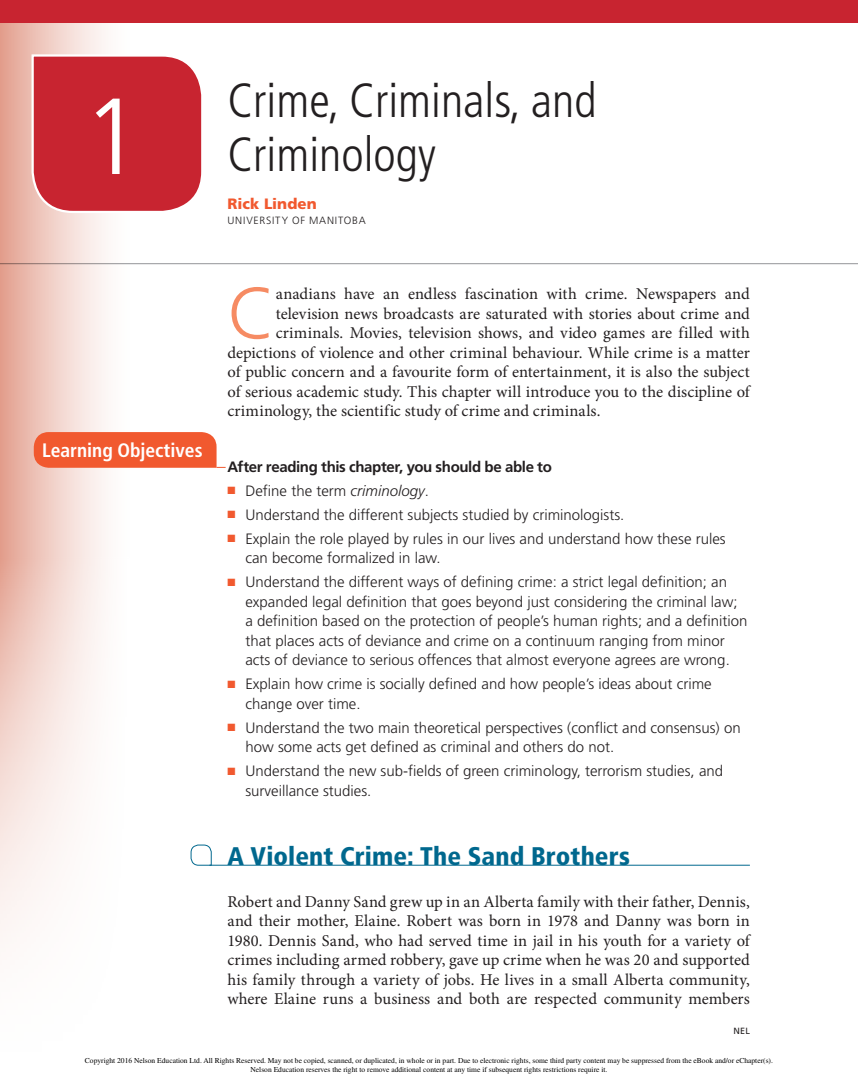
<style>
.page{position:relative;width:858px;height:1080px;background:#fff}
.page>*{position:absolute;margin:0;border:0;box-sizing:border-box;transform-origin:0 0}
.t1{font:300 108px "Frutiger LT Std";color:#fff}
.t2{font:300 72.3px "Frutiger LT Std";color:#f68b63}
.t3{font:300 condensed 48px/54px "Frutiger LT Std";color:#231f20}
.t4{font:900 condensed 25.5px "Frutiger LT Std";letter-spacing:.005em;color:#00688e}
.t5{font:700 condensed 19.5px "Frutiger LT Std";color:#fff}
.t6{font:16.5px/19.5px "Minion Pro";color:#231f20;text-align:justify}
.t7{font:300 15px/19.5px "Frutiger LT Std";color:#231f20}
.t8{font:700 15px "Frutiger LT Std";letter-spacing:-.025em;color:#231f20}
.t9{font:900 15px "Frutiger LT Std";letter-spacing:.005em;color:#f1592f}
.t10{font:300 10.5px "Frutiger LT Std";letter-spacing:.08em;color:#231f20}
.t11{font:10.5px "Zapf Dingbats Std";color:#f1592f}
.t12{font:9px "Frutiger LT Std";color:#231f20}
.t13{font:7.5px/9px "Times";color:#000;text-align:center}
.s1{color:#f1592f}
.s2{font-style:italic}
.s3{font-family:"Times New Roman"}
</style>
<div class="page">
<svg style="left:0;top:22px;width:130px;height:915px"></svg>
<svg style="left:30px;top:53px;width:172px;height:161px;background:#cc3842"></svg>
<div style="left:0;top:0;width:857px;height:22px;background:#c82430"></div>
<hr style="left:209px;top:865px;width:540px;height:1px;background:#00688e">
<svg style="left:190px;top:844px;width:22px;height:22px"></svg>
<hr style="left:0;top:263px;width:857px;height:1px;background:#939598">
<svg style="left:34px;top:432px;width:191px;height:36px;background:#f1633c"></svg>
<p class="t1" style="left:82px;top:76px;width:62px">1</p>
<p class="t5" style="left:42px;top:439px;width:162px">Learning Objectives</p>
<p class="t3" style="left:227px;top:74px;width:370px">Crime, Criminals, and<br>Criminology</p>
<p class="t9" style="left:227px;top:194px;width:91px">Rick Linden</p>
<p class="t10" style="left:227px;top:214px;width:140px">University of Manitoba</p>
<p class="t2" style="left:227px;top:272px;width:50px">C</p>
<p class="t6" style="left:276px;top:284px;width:475px">anadians have an endless fascination with crime. Newspapers and</p>
<p class="t6" style="left:276px;top:304px;width:475px">television news broadcasts are saturated with stories about crime and</p>
<p class="t6" style="left:276px;top:323px;width:475px">criminals. Movies, television shows, and video games are filled with</p>
<p class="t6" style="left:227px;top:343px;width:524px">depictions of violence and other criminal behaviour. While crime is a matter</p>
<p class="t6" style="left:227px;top:362px;width:523px">of public concern and a favourite form of entertainment, it is also the subject</p>
<p class="t6" style="left:227px;top:382px;width:523px">of serious academic study. This chapter will introduce you to the discipline of</p>
<p class="t6" style="left:227px;top:401px;width:374px">criminology, the scientific study of crime and criminals.</p>
<p class="t8" style="left:227px;top:458px;width:326px">After reading this chapter, you should be able to</p>
<p class="t7" style="left:227px;top:481px;width:203px"><span class="s1">■</span> Define the term <span class="s2">criminology</span>.</p>
<p class="t7" style="left:227px;top:505px;width:398px"><span class="s1">■</span> Understand the different subjects studied by criminologists.</p>
<p class="t7" style="left:245px;top:529px;width:481px;text-indent:-18px"><span class="s1">■</span> Explain the role played by rules in our lives and understand how these rules can become formalized in law.</p>
<p class="t11" style="left:235px;top:577px;width:4px">■</p>
<p class="t7" style="left:245px;top:573px;width:503px;text-indent:-18px"><span class="s1">■</span> Understand the different ways of defining crime: a strict legal definition; an expanded legal definition that goes beyond just considering the criminal law; a definition based on the protection of people’s human rights; and a definition that places acts of deviance and crime on a continuum ranging from minor acts of deviance to serious offences that almost everyone agrees are wrong.</p>
<p class="t11" style="left:235px;top:679px;width:4px">■</p>
<p class="t7" style="left:245px;top:675px;width:467px;text-indent:-18px"><span class="s1">■</span> Explain how crime is socially defined and how people’s ideas about crime change over time.</p>
<p class="t7" style="left:245px;top:718px;width:496px;text-indent:-18px"><span class="s1">■</span> Understand the two main theoretical perspectives (conflict and consensus) on how some acts get defined as criminal and others do not.</p>
<p class="t11" style="left:235px;top:766px;width:4px">■</p>
<p class="t7" style="left:245px;top:762px;width:479px;text-indent:-18px"><span class="s1">■</span> Understand the new sub-fields of green criminology, terrorism studies, and surveillance studies.</p>
<p class="t4" style="left:227px;top:841px;width:404px">A Violent Crime: The Sand Brothers</p>
<p class="t6" style="left:227px;top:892px;width:524px">Robert and Danny Sand grew up in an Alberta family with their father, Dennis, and their mother, Elaine. Robert was born in 1978 and Danny was born in 1980. Dennis Sand, who had served time in jail in his youth for a variety of crimes including armed robbery, gave up crime when he was 20 and supported his family through a variety of jobs. He lives in a small Alberta community, where Elaine runs a business and both are respected community members</p>
<p class="t12" style="left:733px;top:1026px;width:18px">NEL</p>
<p class="t13" style="left:85px;top:1056px;width:689px">Copyright 201<span class="s3">6</span> Nelson Education Ltd. All Rights Reserved. May not be copied, scanned, or duplicated, in whole or in part. Due to electronic rights, some third party content may be suppressed from the eBook and/or eChapter(s).<br>Nelson Education reserves the right to remove additional content at any time if subsequent rights restrictions require it.</p>
</div>
